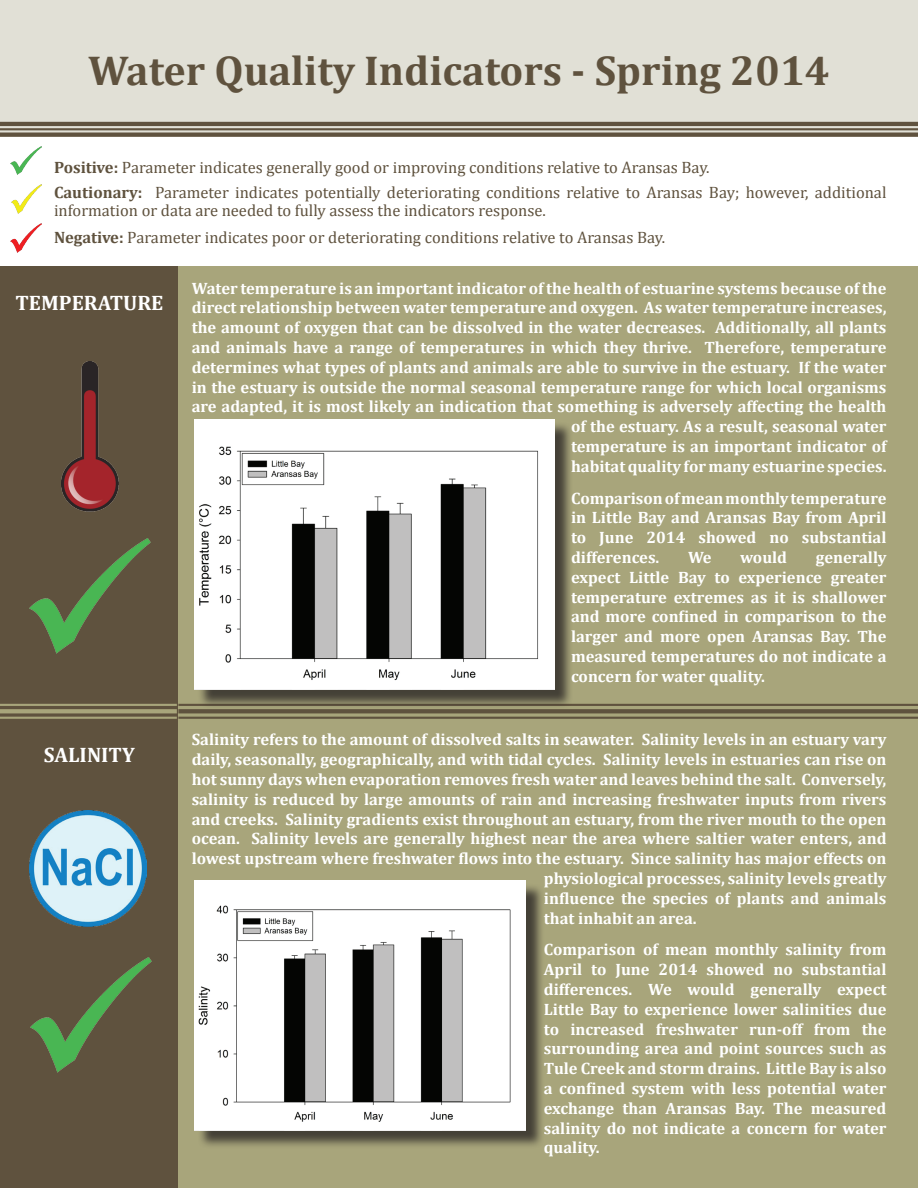
<style>
.page{position:relative;width:918px;height:1188px;background:#fff}
.page>*{position:absolute;margin:0;border:0;box-sizing:border-box;transform-origin:0 0}
.t1{font:700 42px "Cambria";color:#5f523e}
.t2{font:700 21px "Cambria";color:#fff}
.t3{font:700 16.5px/19.8px "Cambria";color:#fff;text-align:justify}
.t4{font:16.5px/25.5px "Cambria";color:#5f523e}
.s1{font-weight:700}
</style>
<div class="page">
<div style="left:0;top:266px;width:178px;height:922px;background:#5f523e"></div>
<div style="left:178px;top:266px;width:740px;height:922px;background:#a8a57b"></div>
<div style="left:0;top:0;width:918px;height:137px;background:#e1e0d6"></div>
<hr style="left:178px;top:704px;width:740px;height:2px;background:#5f523e">
<hr style="left:178px;top:709px;width:740px;height:4px;background:#5f523e">
<hr style="left:178px;top:717px;width:740px;height:2px;background:#5f523e">
<img style="left:30px;top:810px;width:117px;height:117px">
<img style="left:31px;top:958px;width:120px;height:114px">
<img style="left:30px;top:539px;width:120px;height:115px">
<img style="left:62px;top:362px;width:56px;height:150px">
<hr style="left:0;top:122px;width:918px;height:4px;background:#5f523e">
<hr style="left:0;top:128px;width:918px;height:2px;background:#5f523e">
<svg style="left:0;top:133px;width:918px;height:4px;background:#655945"></svg>
<img style="left:11px;top:146px;width:30px;height:29px">
<img style="left:11px;top:184px;width:31px;height:29px">
<img style="left:11px;top:223px;width:30px;height:29px">
<hr style="left:0;top:704px;width:177px;height:2px;background:#a8a57b">
<svg style="left:0;top:709px;width:177px;height:4px"></svg>
<hr style="left:0;top:717px;width:177px;height:2px;background:#a8a57b">
<div style="left:197px;top:421px;width:376px;height:288px;background:#231f20;opacity:.75"></div>
<img style="left:195px;top:419px;width:360px;height:271px">
<div style="left:197px;top:883px;width:348px;height:266px;background:#231f20;opacity:.75"></div>
<img style="left:195px;top:881px;width:331px;height:249px">
<h1 class="t1" style="left:88px;top:41px;width:743px">Water Quality Indicators - Spring 2014</h1>
<p class="t4" style="left:54px;top:154px;width:834px"><span class="s1">Positive:</span> Parameter indicates generally good or improving conditions relative to Aransas Bay.<br><span class="s1">Cautionary:</span> Parameter indicates potentially deteriorating conditions relative to Aransas Bay; however, additional</p>
<p class="t4" style="left:54px;top:197px;width:613px;line-height:27.3px">information or data are needed to fully assess the indicators response.<br><span class="s1">Negative:</span> Parameter indicates poor or deteriorating conditions relative to Aransas Bay.</p>
<p class="t2" style="left:15px;top:288px;width:82px">Temperat</p>
<p class="t2" style="left:123px;top:288px;width:42px">ure</p>
<p class="t2" style="left:44px;top:740px;width:92px">Salinity</p>
<p class="t3" style="left:192px;top:278px;width:696px;text-align:right">Water temperature is an important indicator of the health of estuarine systems because of the direct relationship between water temperature and oxygen. As water temperature increases, the amount of oxygen that can be dissolved in the water decreases. Additionally, all plants and animals have a range of temperatures in which they thrive. Therefore, temperature determines what types of plants and animals are able to survive in the estuary. If the water in the estuary is outside the normal seasonal temperature range for which local organisms are adapted, it is most likely an indication that something is adversely affecting the health of the estuary. As a result, seasonal water<br>temperature is an important indicator of<br>habitat quality for many estuarine species.</p>
<p class="t3" style="left:571px;top:488px;width:317px">Comparison of mean monthly temperature in Little Bay and Aransas Bay from April to June 2014 showed no substantial differences.</p>
<p class="t3" style="left:571px;top:547px;width:317px;text-indent:245px">generally expect Little Bay to experience greater temperature extremes as it is shallower and more confined in comparison to the larger and more open Aransas Bay. The measured temperatures do not indicate a concern for water quality.</p>
<p class="t3" style="left:688px;top:547px;width:25px">We</p>
<p class="t3" style="left:740px;top:547px;width:48px">would</p>
<p class="t3" style="left:192px;top:729px;width:696px">Salinity refers to the amount of dissolved salts in seawater. Salinity levels in an estuary vary</p>
<p class="t3" style="left:192px;top:749px;width:696px">daily, seasonally, geographically, and with tidal cycles. Salinity levels in estuaries can rise on</p>
<p class="t3" style="left:192px;top:769px;width:696px">hot sunny days when evaporation removes fresh water and leaves behind the salt. Conversely,</p>
<p class="t3" style="left:192px;top:789px;width:696px">salinity is reduced by large amounts of rain and increasing freshwater inputs from rivers</p>
<p class="t3" style="left:192px;top:809px;width:696px">and creeks. Salinity gradients exist throughout an estuary, from the river mouth to the open</p>
<p class="t3" style="left:192px;top:828px;width:696px">ocean. Salinity levels are generally highest near the area where saltier water enters, and</p>
<p class="t3" style="left:192px;top:848px;width:696px">lowest upstream where freshwater flows into the estuary. Since salinity has major effects on</p>
<p class="t3" style="left:544px;top:868px;width:344px">physiological processes, salinity levels greatly</p>
<p class="t3" style="left:544px;top:888px;width:344px">influence the species of plants and animals</p>
<p class="t3" style="left:544px;top:908px;width:154px">that inhabit an area.</p>
<p class="t3" style="left:544px;top:939px;width:344px">Comparison of mean monthly salinity from April to June 2014 showed no substantial differences. We would generally expect Little Bay to experience lower salinities due to increased freshwater run-off from the surrounding area and point sources such as Tule Creek and storm drains. Little Bay is also a confined system with less potential water exchange than Aransas Bay. The measured salinity do not indicate a concern for water quality.</p>
</div>
